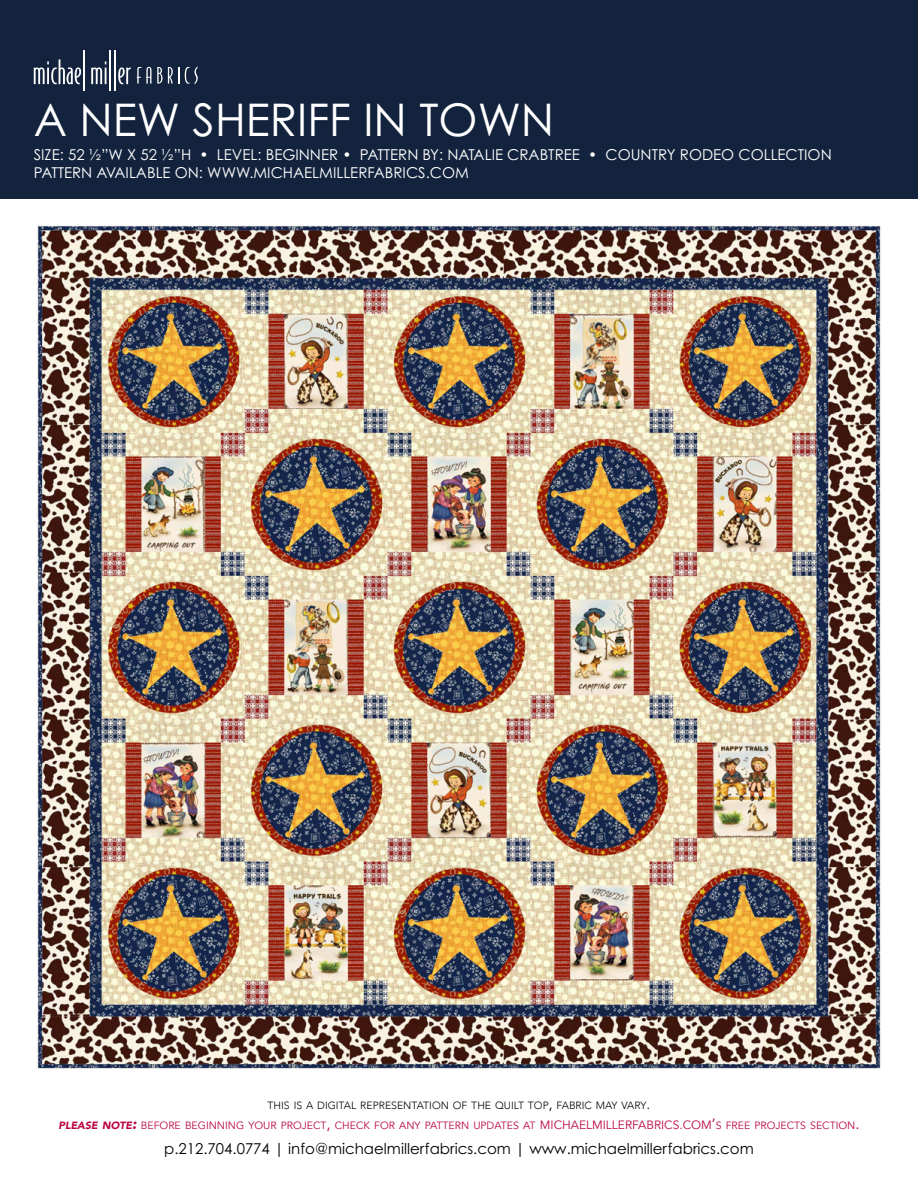
<style>
.page{position:relative;width:918px;height:1188px;background:#fff}
.page>*{position:absolute;margin:0;border:0;box-sizing:border-box;transform-origin:0 0}
.t1{font:45px "Century Gothic Pro";color:#fff}
.t2{font:15px/18px "Century Gothic Pro";color:#fff}
.t3{font:15px "Century Gothic Pro";color:#000}
.t4{font:12px "Avenir";color:#ba0645}
.t5{font:10.5px "Avenir";color:#ba0645}
.t6{font:300 10.5px "Avenir";color:#000}
.s1{font-size:15px}
.s2{font-weight:900;font-style:italic}
.s3{font-weight:900;font-style:italic;font-size:15px}
.s4{font-size:12px}
</style>
<div class="page">
<img style="left:37px;top:227px;width:844px;height:840px">
<div style="left:0;top:0;width:918px;height:199px;background:#13233d"></div>
<svg style="left:34px;top:59px;width:47px;height:25px"></svg>
<hr style="left:83px;top:50px;width:2px;height:41px;background:#fff">
<svg style="left:91px;top:61px;width:16px;height:23px"></svg>
<hr style="left:109px;top:50px;width:2px;height:41px;background:#fff">
<hr style="left:114px;top:50px;width:2px;height:41px;background:#fff">
<svg style="left:118px;top:67px;width:13px;height:17px"></svg>
<svg style="left:137px;top:67px;width:14px;height:17px"></svg>
<svg style="left:157px;top:67px;width:22px;height:17px"></svg>
<svg style="left:185px;top:67px;width:13px;height:17px"></svg>
<h1 class="t1" style="left:34px;top:92px;width:522px">A NEW SHERIFF IN TOWN</h1>
<p class="t2" style="left:34px;top:146px;width:800px">SIZE: 52 1/2”W X 52 1/2”H • LEVEL: BEGINNER • PATTERN BY: NATALIE CRABTREE • COUNTRY RODEO COLLECTION<br>PATTERN AVAILABLE ON: WWW.MICHAELMILLERFABRICS.COM</p>
<p class="t6" style="left:268px;top:1099px;width:384px">THIS IS A DIGITAL REPRESENTATION OF THE QUILT TOP<span class="s1">,</span> FABRIC MAY VARY<span class="s1">.</span></p>
<p class="t3" style="left:164px;top:1139px;width:591px">p.212.704.0774 | info@michaelmillerfabrics.com | www.michaelmillerfabrics.com</p>
<p class="t5" style="left:58px;top:1119px;width:500px"><span class="s2">PLEASE NOTE</span><span class="s3">:</span> BEFORE BEGINNING YOUR PROJECT<span class="s1">,</span> CHECK FOR ANY PATTERN UPDATES AT <span class="s4">MICHAE</span></p>
<p class="t4" style="left:586px;top:1117px;width:40px">LMI LLERFABRICS</p>
<p class="t5" style="left:679px;top:1119px;width:182px"><span class="s4">.COM</span><span class="s1">’</span>S FREE PROJECTS SECTION<span class="s1">.</span></p>
</div>
